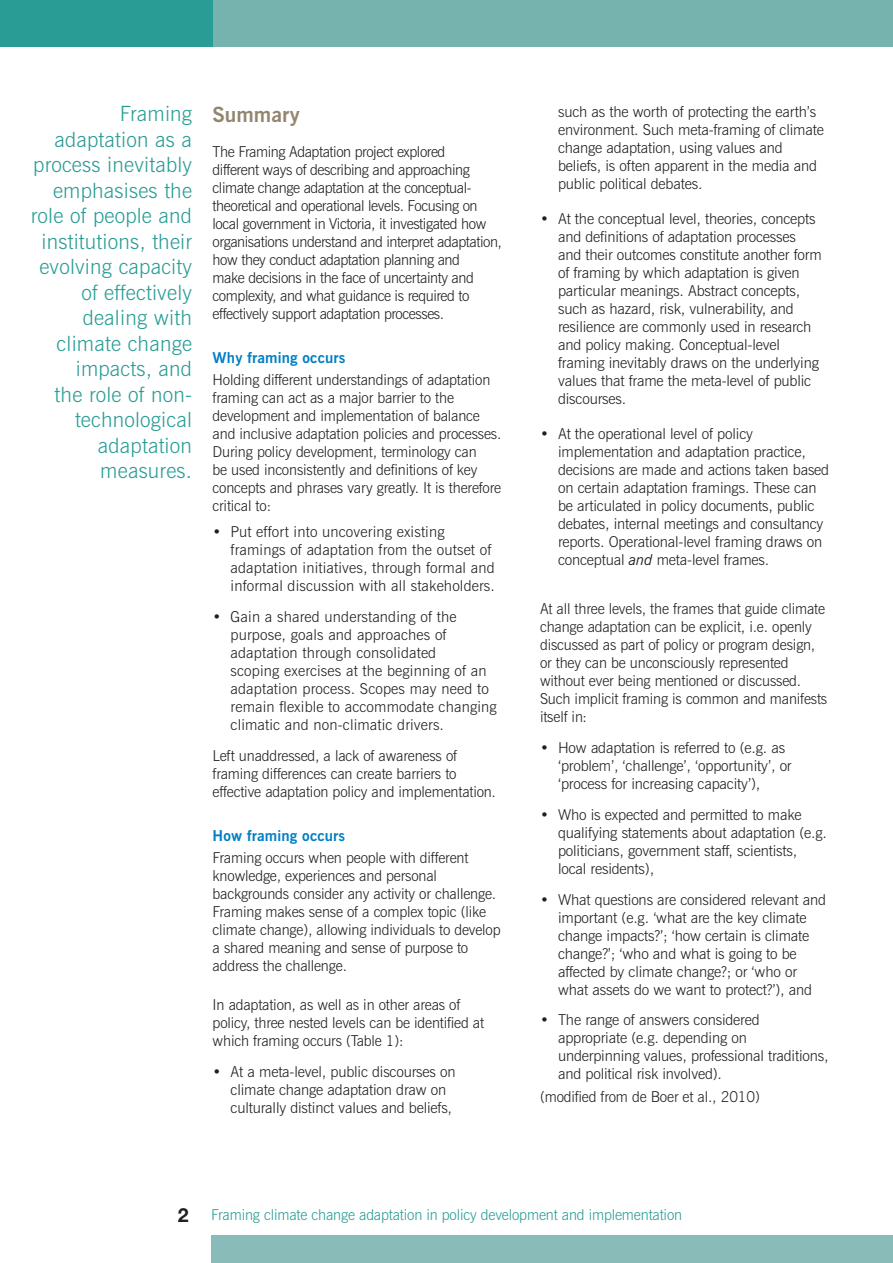
<style>
.page{position:relative;width:893px;height:1263px;background:#fff}
.page>*{position:absolute;margin:0;border:0;box-sizing:border-box;transform-origin:0 0}
.pullout_keypoint{font:300 21px/25.5px "News Gothic BT";letter-spacing:.01em;color:#299d95;text-align:right}
.SUB_Heading{font:700 21px "News Gothic BT";color:#938671}
.INSIDE_BODY{font:300 15px/18px "News Gothic BT";letter-spacing:-.01em;color:#231f20}
.INSIDE_BODY-2{font:300 15px/18px "News Gothic BT";letter-spacing:-.03em;color:#231f20}
.INSIDE_BODY-3{font:300 15px/18px "News Gothic BT";letter-spacing:.01em;color:#231f20}
.Body{font:300 15px "News Gothic BT";letter-spacing:-.01em;color:#299d95}
.SUB_Heading_L2{font:700 15px "News Gothic BT";letter-spacing:.01em;color:#007fc5}
.s1{font-weight:400;font-style:italic}
.s2{font-family:"Helvetica Neue LT Std";font-weight:700;font-size:19.5px;color:#231f20}
</style>
<div class="page">
<div style="left:211px;top:1236px;width:682px;height:27px;background:#89bcb8"></div>
<div style="left:213px;top:0;width:680px;height:46px;background:#76b3ae"></div>
<div style="left:0;top:0;width:213px;height:46px;background:#299d95"></div>
<p class="pullout_keypoint" style="left:31px;top:101px;width:163px">Framing adaptation as a process inevitably emphasises the role of people and institutions, their evolving capacity of effectively dealing with climate change impacts, and<br>the role of non&shy;technological adaptation measures.</p>
<p class="SUB_Heading" style="left:213px;top:102px;width:89px">Summary</p>
<p class="INSIDE_BODY-2" style="left:213px;top:143px;width:291px">The Framing Adaptation project explored<br>different ways of describing and approaching climate change adaptation at the conceptual&shy;theoretical and operational levels. Focusing on local government in Victoria, it investigated how organisations understand and interpret adaptation, how they conduct adaptation planning and<br>make decisions in the face of uncertainty and complexity, and what guidance is required to effectively support adaptation processes.</p>
<p class="SUB_Heading_L2" style="left:213px;top:348px;width:134px">Why framing occurs</p>
<p class="INSIDE_BODY" style="left:213px;top:370px;width:290px">Holding different understandings of adaptation framing can act as a major barrier to the development and implementation of balance and inclusive adaptation policies and processes.<br>During policy development, terminology can<br>be used inconsistently and definitions of key concepts and phrases vary greatly. It is therefore critical to:</p>
<p class="INSIDE_BODY-3" style="left:231px;top:523px;width:266px;text-indent:-18px">• Put effort into uncovering existing framings of adaptation from the outset of adaptation initiatives, through formal and informal discussion with all stakeholders.</p>
<p class="INSIDE_BODY-3" style="left:231px;top:608px;width:268px;text-indent:-18px">• Gain a shared understanding of the purpose, goals and approaches of adaptation through consolidated<br>scoping exercises at the beginning of an adaptation process. Scopes may need to remain flexible to accommodate changing climatic and non-climatic drivers.</p>
<p class="INSIDE_BODY" style="left:213px;top:746px;width:285px">Left unaddressed, a lack of awareness of framing differences can create barriers to effective adaptation policy and implementation.</p>
<p class="SUB_Heading_L2" style="left:213px;top:826px;width:134px">How framing occurs</p>
<p class="INSIDE_BODY" style="left:213px;top:848px;width:290px">Framing occurs when people with different knowledge, experiences and personal backgrounds consider any activity or challenge.<br>Framing makes sense of a complex topic (like climate change), allowing individuals to develop a shared meaning and sense of purpose to address the challenge.</p>
<p class="INSIDE_BODY" style="left:213px;top:995px;width:273px">In adaptation, as well as in other areas of policy, three nested levels can be identified at which framing occurs (Table 1):</p>
<p class="INSIDE_BODY" style="left:231px;top:1062px;width:227px;text-indent:-18px">• At a meta-level, public discourses on climate change adaptation draw on culturally distinct values and beliefs,</p>
<p class="INSIDE_BODY" style="left:558px;top:102px;width:267px">such as the worth of protecting the earth’s environment. Such meta-framing of climate change adaptation, using values and beliefs, is often apparent in the media and public political debates.</p>
<p class="INSIDE_BODY" style="left:558px;top:209px;width:265px;text-indent:-18px">• At the conceptual level, theories, concepts and definitions of adaptation processes and their outcomes constitute another form of framing by which adaptation is given particular meanings. Abstract concepts, such as hazard, risk, vulnerability, and resilience are commonly used in research and policy making. Conceptual-level framing inevitably draws on the underlying values that frame the meta-level of public discourses.</p>
<p class="INSIDE_BODY" style="left:558px;top:424px;width:273px;text-indent:-18px">• At the operational level of policy implementation and adaptation practice, decisions are made and actions taken based on certain adaptation framings. These can be articulated in policy documents, public debates, internal meetings and consultancy reports. Operational-level framing draws on conceptual <span class="s1">and</span> meta-level frames.</p>
<p class="INSIDE_BODY" style="left:540px;top:600px;width:289px">At all three levels, the frames that guide climate change adaptation can be explicit, i.e. openly discussed as part of policy or program design, or they can be unconsciously represented without ever being mentioned or discussed.<br>Such implicit framing is common and manifests itself in:</p>
<p class="INSIDE_BODY" style="left:558px;top:738px;width:235px;text-indent:-18px">• How adaptation is referred to (e.g. as ‘problem’, ‘challenge’, ‘opportunity’, or ‘process for increasing capacity’),</p>
<p class="INSIDE_BODY" style="left:558px;top:805px;width:270px;text-indent:-18px">• Who is expected and permitted to make qualifying statements about adaptation (e.g. politicians, government staff, scientists, local residents),</p>
<p class="INSIDE_BODY" style="left:558px;top:890px;width:270px;text-indent:-18px">• What questions are considered relevant and important (e.g. ‘what are the key climate change impacts?’; ‘how certain is climate change?’; ‘who and what is going to be affected by climate change?; or ‘who or what assets do we want to protect?’), and</p>
<p class="INSIDE_BODY" style="left:558px;top:1011px;width:272px;text-indent:-18px">• The range of answers considered appropriate (e.g. depending on underpinning values, professional traditions, and political risk involved).</p>
<p class="INSIDE_BODY" style="left:540px;top:1087px;width:221px">(modified from de Boer et al., 2010)</p>
<p class="Body" style="left:178px;top:1206px;width:506px"><span class="s2">2</span> Framing climate change adaptation in policy development and implementation</p>
</div>
